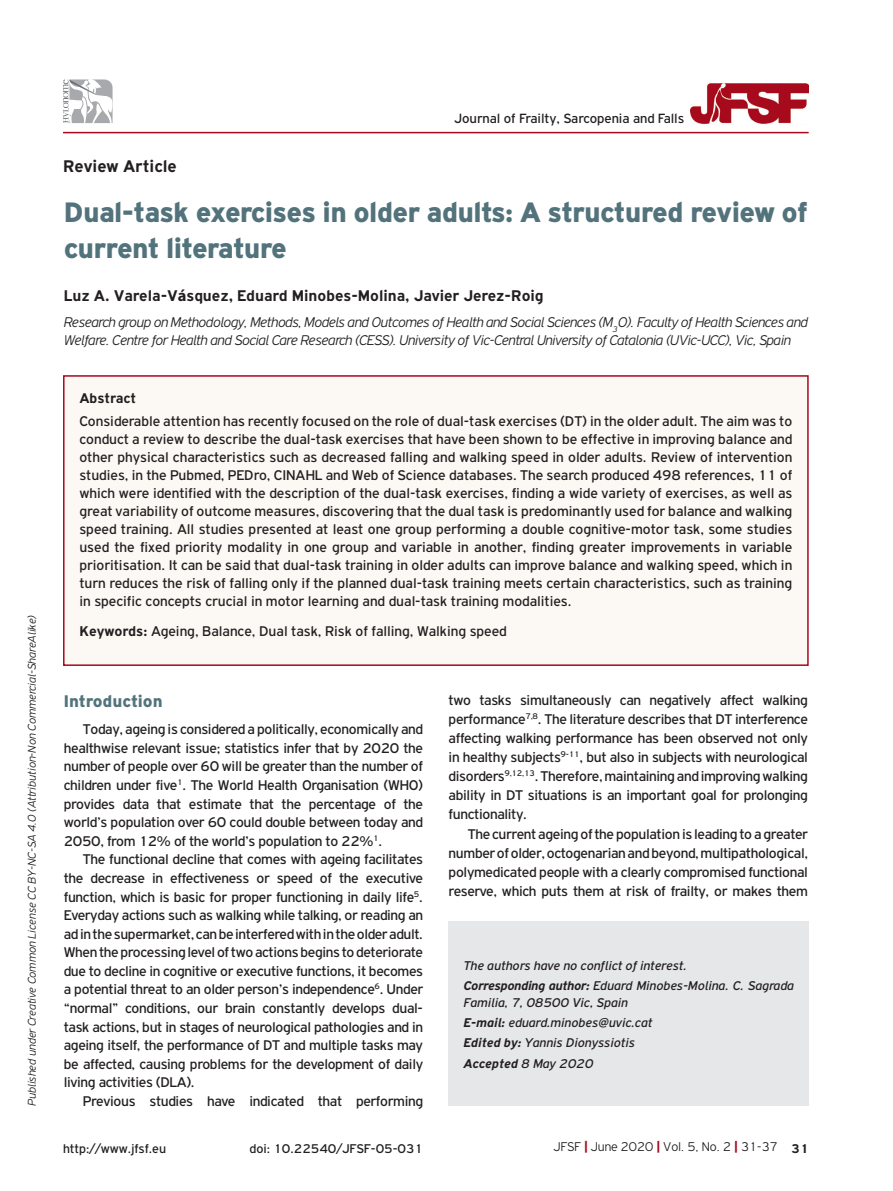
<style>
.page{position:relative;width:893px;height:1191px;background:#fff}
.page>*{position:absolute;margin:0;border:0;box-sizing:border-box;transform-origin:0 0}
.t1{font:900 30px/36px "PF Highway Gothic";letter-spacing:-.02em;color:#53737c}
.t2{font:700 18px "PF Highway Gothic";color:#231f20}
.t3{font:900 18px "PF Highway Gothic";color:#53737c}
.t4{font:700 16.5px "PF Highway Gothic";color:#231f20}
.t5{font:15px/18.6px "PF Highway Gothic";letter-spacing:-.02em;color:#231f20;text-align:justify}
.t6{font:italic 300 15px/18px "PF Highway Gothic";letter-spacing:-.025em;color:#231f20}
.t7{font:15px "PF Highway Gothic";color:#231f20}
.t8{font:700 15px "PF Highway Gothic";color:#231f20}
.t9{font:14.25px "PF Highway Gothic";color:#231f20}
.t10{font:italic 13.5px/20.4px "PF Highway Gothic";color:#231f20}
.t11{font:13.5px "PF Highway Gothic";color:#231f20}
.t12{font:300 13.5px "PF Highway Gothic";color:#231f20}
.t13{font:italic 300 12px "PF Highway Gothic";color:#231f20}
.s1{font-family:"Myriad Pro"}
.s2{font-weight:700}
.s3{font-weight:900;color:#a7091e}
</style>
<div class="page">
<div style="left:63px;top:375px;width:745px;height:291px;background:#fcf8f4"></div>
<img style="left:691px;top:83px;width:117px;height:41px">
<div style="left:63px;top:375px;width:746px;height:291px;border:2px solid #a7091e"></div>
<div style="left:449px;top:921px;width:360px;height:185px;background:#e6e7e9"></div>
<hr style="left:63px;top:132px;width:746px;height:1px;background:#a7091e">
<svg style="left:63px;top:79px;width:50px;height:44px"></svg>
<p class="t13" style="left:25px;top:1106px;width:492px;rotate:-90deg">Published under Creative Common License CC BY-NC-SA 4.0 (Attribution-Non Commercial-ShareAlike)</p>
<p class="t9" style="left:454px;top:111px;width:232px">Journal of Frailty, Sarcopenia and Falls</p>
<p class="t2" style="left:63px;top:156px;width:115px">Review Article</p>
<h1 class="t1" style="left:64px;top:194px;width:746px">Dual-task exercises in older adults: A structured review of current literature</h1>
<p class="t4" style="left:64px;top:286px;width:481px">Luz A. Varela-V<span class="s1">á</span>squez, Eduard Minobes-Molina, Javier Jerez-Roig</p>
<p class="t6" style="left:64px;top:313px;width:746px">Research group on Methodology, Methods, Models and Outcomes of Health and Social Sciences (M<sub>3</sub>O). Faculty of Health Sciences and<br>Welfare. Centre for Health and Social Care Research (CESS). University of Vic-Central University of Catalonia (UVic-UCC), Vic, Spain</p>
<p class="t8" style="left:79px;top:390px;width:58px">Abstract</p>
<p class="t5" style="left:79px;top:411px;width:714px;line-height:18px">Considerable attention has recently focused on the role of dual-task exercises (DT) in the older adult. The aim was to conduct a review to describe the dual-task exercises that have been shown to be effective in improving balance and other physical characteristics such as decreased falling and walking speed in older adults. Review of intervention studies, in the Pubmed, PEDro, CINAHL and Web of Science databases. The search produced 498 references, 11 of which were identified with the description of the dual-task exercises, finding a wide variety of exercises, as well as great variability of outcome measures, discovering that the dual task is predominantly used for balance and walking speed training. All studies presented at least one group performing a double cognitive-motor task, some studies used the fixed priority modality in one group and variable in another, finding greater improvements in variable prioritisation. It can be said that dual-task training in older adults can improve balance and walking speed, which in turn reduces the risk of falling only if the planned dual-task training meets certain characteristics, such as training in specific concepts crucial in motor learning and dual-task training modalities.</p>
<p class="t7" style="left:79px;top:623px;width:429px"><span class="s2">Keywords:</span> Ageing, Balance, Dual task, Risk of falling, Walking speed</p>
<p class="t3" style="left:64px;top:691px;width:100px">Introduction</p>
<p class="t5" style="left:64px;top:720px;width:361px;text-indent:19px">Today, ageing is considered a politically, economically and healthwise relevant issue; statistics infer that by 2020 the number of people over 60 will be greater than the number of children under five<sup>1</sup>. The World Health Organisation (WHO) provides data that estimate that the percentage of the world’s population over 60 could double between today and 2050, from 12% of the world’s population to 22%<sup>1</sup>.</p>
<p class="t5" style="left:64px;top:850px;width:361px;text-indent:19px">The functional decline that comes with ageing facilitates the decrease in effectiveness or speed of the executive function, which is basic for proper functioning in daily life<sup>5</sup>.<br>Everyday actions such as walking while talking, or reading an ad in the supermarket, can be interfered with in the older adult.<br>When the processing level of two actions begins to deteriorate due to decline in cognitive or executive functions, it becomes a potential threat to an older person’s independence<sup>6</sup>. Under “normal” conditions, our brain constantly develops dual&shy;task actions, but in stages of neurological pathologies and in ageing itself, the performance of DT and multiple tasks may be affected, causing problems for the development of daily living activities (DLA).</p>
<p class="t5" style="left:83px;top:1091px;width:342px">Previous studies have indicated that performing</p>
<p class="t5" style="left:449px;top:690px;width:361px;line-height:19px">two tasks simultaneously can negatively affect walking performance<sup>7,8</sup>. The literature describes that DT interference affecting walking performance has been observed not only in healthy subjects<sup>9-11</sup>, but also in subjects with neurological disorders<sup>9,12,13</sup>. Therefore, maintaining and improving walking ability in DT situations is an important goal for prolonging functionality.</p>
<p class="t5" style="left:449px;top:824px;width:361px;line-height:19px;text-indent:19px">The current ageing of the population is leading to a greater number of older, octogenarian and beyond, multipathological, polymedicated people with a clearly compromised functional reserve, which puts them at risk of frailty, or makes them</p>
<p class="t10" style="left:463px;top:955px;width:332px">The authors have no conflict of interest.<br><span class="s2">Corresponding author:</span> Eduard Minobes-Molina. C. Sagrada</p>
<p class="t10" style="left:463px;top:992px;width:190px">Familia, 7, 08500 Vic, Spain<br><span class="s2">E-mail:</span> eduard.minobes@uvic.cat<br><span class="s2">Edited by:</span> Yannis Dionyssiotis<br><span class="s2">Accepted</span> 8 May 2020</p>
<p class="t11" style="left:63px;top:1141px;width:105px">http://www.jfsf.eu</p>
<p class="t11" style="left:250px;top:1141px;width:175px">doi: 10.22540/JFSF-05-031</p>
<p class="t12" style="left:553px;top:1139px;width:257px">JFSF <span class="s3">|</span> June 2020 <span class="s3">|</span> Vol. 5, No. 2 <span class="s3">|</span> 31-37 <span class="s2">31</span></p>
</div>
